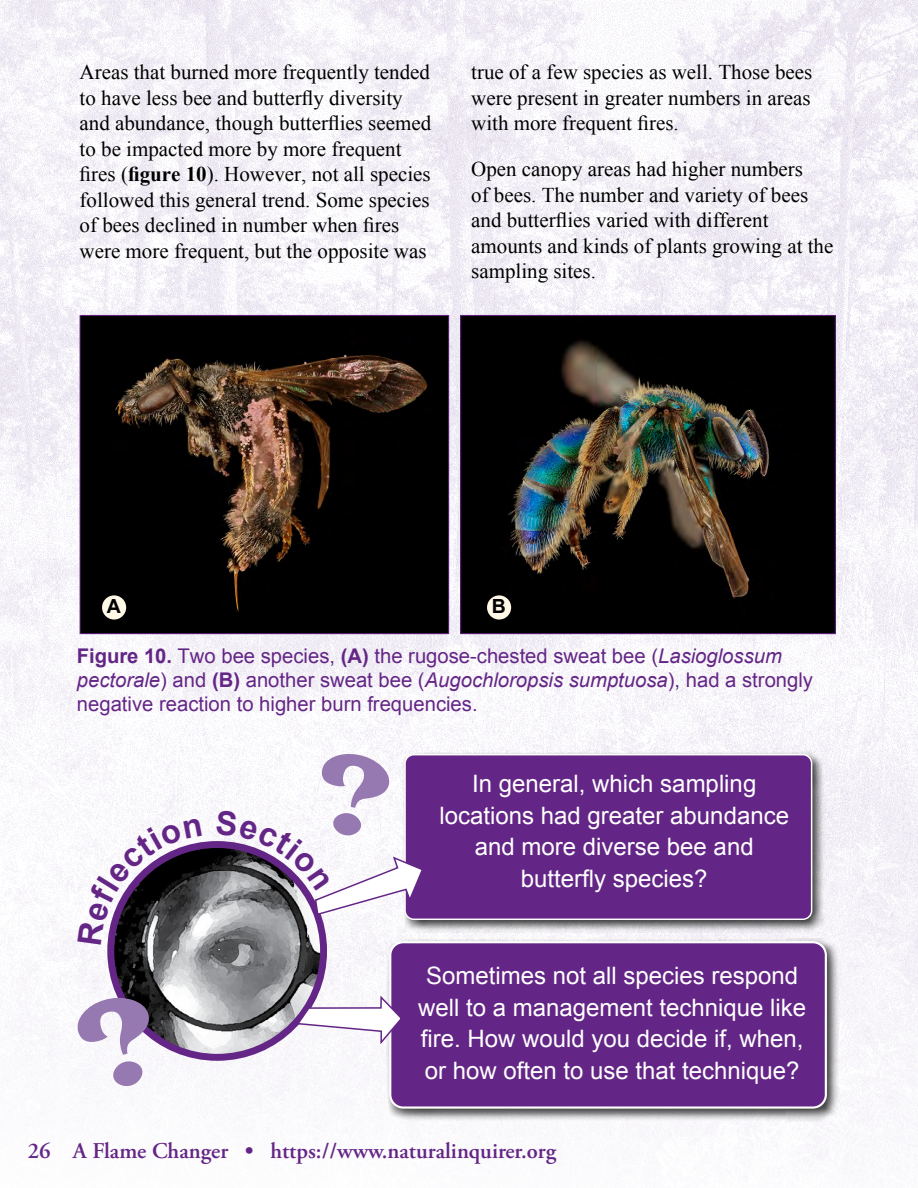
<style>
.page{position:relative;width:918px;height:1188px;background:#fff}
.page>*{position:absolute;margin:0;border:0;box-sizing:border-box;transform-origin:0 0}
.reflection_section_text{font:24px/31.5px "Arial";color:#fff;text-align:center}
.t1{font:600 22.5px "Adobe Garamond Pro";color:#642686}
.Main_Text{font:21px/25.5px "Times New Roman";color:#000}
.Captions{font:20.25px/24px "Arial";color:#642686}
.Captions-2{font:700 19.5px "Arial";color:#000}
.s1{font-weight:700}
.s2{font-style:italic}
</style>
<div class="page">
<img style="left:0;top:0;width:918px;height:1185px">
<div style="left:401px;top:751px;width:425px;height:182px;background:#000;opacity:.75"></div>
<div style="left:405px;top:755px;width:407px;height:164px;background:#642686;border-radius:9px"></div>
<div style="left:404px;top:754px;width:408px;height:166px;border:1px solid #fff;border-radius:9px"></div>
<img style="left:111px;top:845px;width:213px;height:212px;border-radius:104px">
<div style="left:107px;top:841px;width:220px;height:220px;border:7px solid #642686;border-radius:50%"></div>
<div style="left:386px;top:938px;width:454px;height:183px;background:#000;opacity:.75"></div>
<div style="left:390px;top:942px;width:436px;height:166px;background:#642686;border-radius:13px"></div>
<div style="left:389px;top:941px;width:438px;height:168px;border:2px solid #fff;border-radius:13px"></div>
<svg style="left:76px;top:997px;width:75px;height:89px"></svg>
<svg style="left:295px;top:994px;width:106px;height:52px"></svg>
<img style="left:82px;top:317px;width:365px;height:315px">
<div style="left:80px;top:315px;width:369px;height:319px;border:1px solid #642686"></div>
<img style="left:462px;top:317px;width:372px;height:315px">
<div style="left:460px;top:315px;width:376px;height:319px;border:1px solid #642686"></div>
<div style="left:102px;top:595px;width:24px;height:25px;background:#fff8e7;border-radius:50%"></div>
<div style="left:487px;top:595px;width:24px;height:25px;background:#fff8e7;border-radius:50%"></div>
<svg style="left:78px;top:818px;width:124px;height:126px"></svg>
<svg style="left:216px;top:753px;width:208px;height:163px"></svg>
<p class="Main_Text" style="left:80px;top:59px;width:353px">Areas that burned more frequently tended to have less bee and butterfly diversity and abundance, though butterflies seemed to be impacted more by more frequent fires (<span class="s1">figure 10</span>). However, not all species followed this general trend. Some species of bees declined in number when fires were more frequent, but the opposite was</p>
<p class="Main_Text" style="left:471px;top:59px;width:343px;text-align:justify">true of a few species as well. Those bees were present in greater numbers in areas with more frequent fires.</p>
<p class="Main_Text" style="left:471px;top:156px;width:364px">Open canopy areas had higher numbers<br>of bees. The number and variety of bees and butterflies varied with different amounts and kinds of plants growing at the sampling sites.</p>
<p class="Captions-2" style="left:107px;top:594px;width:16px">A</p>
<p class="Captions-2" style="left:492px;top:594px;width:16px">B</p>
<p class="Captions" style="left:77px;top:645px;width:738px"><span class="s1">Figure 10.</span> Two bee species, <span class="s1">(A)</span> the rugose-chested sweat bee (<span class="s2">Lasioglossum pectorale</span>) and <span class="s1">(B)</span> another sweat bee (<span class="s2">Augochloropsis sumptuosa</span>), had a strongly negative reaction to higher burn frequencies.</p>
<p class="reflection_section_text" style="left:440px;top:769px;width:351px">In general, which sampling locations had greater abundance and more diverse bee and butterfly species?</p>
<p class="reflection_section_text" style="left:418px;top:960px;width:390px">Sometimes not all species respond well to a management technique like fire. How would you decide if, when, or how often to use that technique?</p>
<p class="t1" style="left:28px;top:1138px;width:530px">26 A Flame Changer • https://www.naturalinquirer.org</p>
</div>
